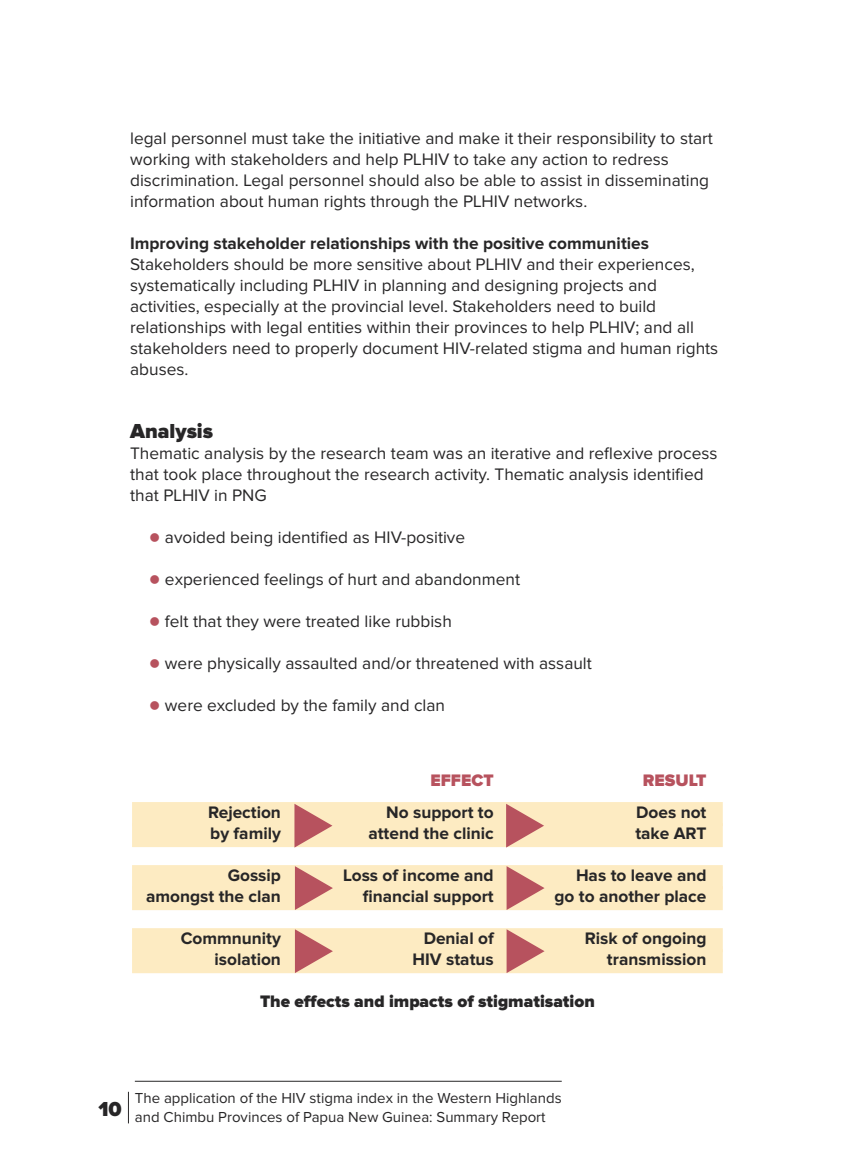
<style>
.page{position:relative;width:851px;height:1166px;background:#fff}
.page>*{position:absolute;margin:0;border:0;box-sizing:border-box;transform-origin:0 0}
.t1{font:52.5px/62.7px "Wingdings 3";color:#b7525e;text-align:justify}
.t2{font:900 21px "Proxima Nova";color:#272627}
.t3{font:17.25px/21px "Proxima Nova";color:#272627}
.t4{font:700 17.25px "Proxima Nova";color:#272627}
.t5{font:900 17.25px "Proxima Nova";color:#272627}
.t6{font:900 17.25px "Proxima Nova";color:#b7525e}
.t7{font:15px/19.5px "Proxima Nova";color:#272627}
.s1{color:#b7525e}
</style>
<div class="page">
<hr style="left:135px;top:1080px;width:426px;height:1px;background:#272627">
<hr style="left:128px;top:1091px;width:1px;height:31px;background:#272627">
<div style="left:132px;top:801px;width:590px;height:24px;background:#fdebc2"></div>
<div style="left:132px;top:822px;width:590px;height:24px;background:#fdebc2"></div>
<div style="left:132px;top:864px;width:590px;height:24px;background:#fdebc2"></div>
<div style="left:132px;top:885px;width:590px;height:24px;background:#fdebc2"></div>
<div style="left:132px;top:927px;width:590px;height:24px;background:#fdebc2"></div>
<div style="left:132px;top:948px;width:590px;height:24px;background:#fdebc2"></div>
<p class="t3" style="left:130px;top:129px;width:584px">legal personnel must take the initiative and make it their responsibility to start working with stakeholders and help PLHIV to take any action to redress discrimination. Legal personnel should also be able to assist in disseminating information about human rights through the PLHIV networks.</p>
<p class="t4" style="left:130px;top:237px;width:520px">improving stakeholder relationships with the positive communities</p>
<p class="t3" style="left:130px;top:255px;width:589px">Stakeholders should be more sensitive about PLHIV and their experiences, systematically including PLHIV in planning and designing projects and activities, especially at the provincial level. Stakeholders need to build relationships with legal entities within their provinces to help PLHIV; and all stakeholders need to properly document HIV-related stigma and human rights abuses.</p>
<p class="t2" style="left:130px;top:424px;width:84px">analysis</p>
<p class="t3" style="left:130px;top:444px;width:588px">Thematic analysis by the research team was an iterative and reflexive process that took place throughout the research activity. Thematic analysis identified that PLHIV in PNG</p>
<p class="t3" style="left:149px;top:528px;width:317px"><span class="s1">●</span> avoided being identified as HIV-positive</p>
<p class="t3" style="left:149px;top:570px;width:372px"><span class="s1">●</span> experienced feelings of hurt and abandonment</p>
<p class="t3" style="left:149px;top:612px;width:304px"><span class="s1">●</span> felt that they were treated like rubbish</p>
<p class="t3" style="left:149px;top:654px;width:444px"><span class="s1">●</span> were physically assaulted and/or threatened with assault</p>
<p class="t3" style="left:149px;top:696px;width:297px"><span class="s1">●</span> were excluded by the family and clan</p>
<p class="t6" style="left:430px;top:774px;width:65px">effeCT</p>
<p class="t6" style="left:642px;top:774px;width:65px">ResuLT</p>
<h1 class="t1" style="left:290px;top:794px;width:48px">◆ ◆ ◆</h1>
<h1 class="t1" style="left:501px;top:794px;width:48px">◆ ◆ ◆</h1>
<p class="t4" style="left:208px;top:805px;width:74px">Rejection</p>
<p class="t4" style="left:386px;top:805px;width:109px">No support to</p>
<p class="t4" style="left:636px;top:805px;width:72px">Does not</p>
<p class="t4" style="left:210px;top:826px;width:72px">by family</p>
<p class="t4" style="left:368px;top:826px;width:127px">attend the clinic</p>
<p class="t4" style="left:635px;top:826px;width:73px">take ART</p>
<p class="t4" style="left:228px;top:868px;width:55px">Gossip</p>
<p class="t4" style="left:343px;top:868px;width:152px">Loss of income and</p>
<p class="t4" style="left:576px;top:868px;width:132px">Has to leave and</p>
<p class="t4" style="left:146px;top:889px;width:136px">amongst the clan</p>
<p class="t4" style="left:363px;top:889px;width:132px">financial support</p>
<p class="t4" style="left:554px;top:889px;width:153px">go to another place</p>
<p class="t4" style="left:181px;top:931px;width:102px">Commnunity</p>
<p class="t4" style="left:423px;top:931px;width:72px">Denial of</p>
<p class="t4" style="left:584px;top:931px;width:123px">Risk of ongoing</p>
<p class="t4" style="left:214px;top:952px;width:68px">isolation</p>
<p class="t4" style="left:412px;top:952px;width:83px">HiV status</p>
<p class="t4" style="left:607px;top:952px;width:101px">transmission</p>
<p class="t5" style="left:260px;top:994px;width:336px">The effects and impacts of stigmatisation</p>
<p class="t2" style="left:98px;top:1101px;width:25px">10</p>
<p class="t7" style="left:135px;top:1089px;width:428px">The application of the HIV stigma index in the Western Highlands and Chimbu Provinces of Papua New Guinea: Summary Report</p>
</div>
